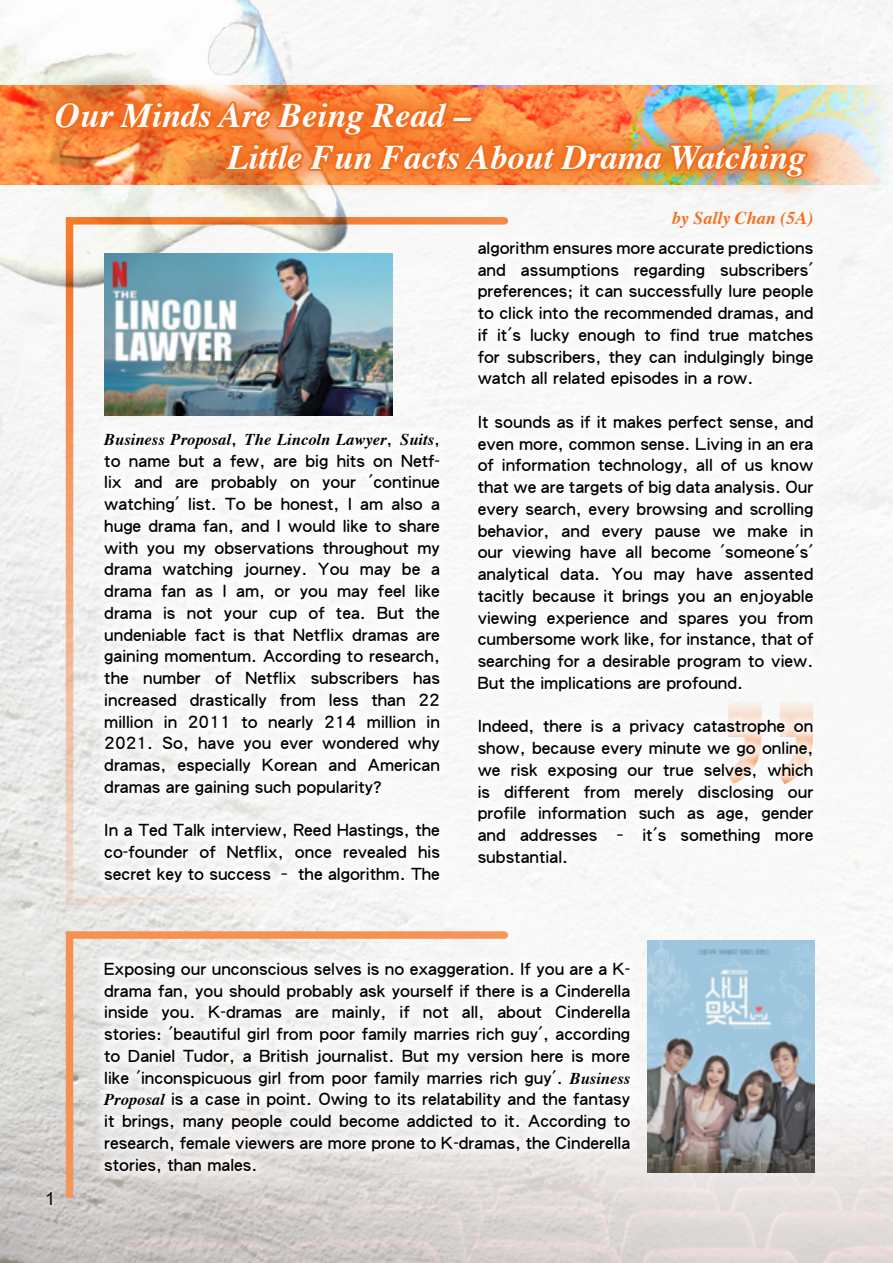
<style>
.page{position:relative;width:893px;height:1263px;background:#fff}
.page>*{position:absolute;margin:0;border:0;box-sizing:border-box;transform-origin:0 0}
.t1{font:italic 700 34.5px/41.4px "Times";color:#fff}
.t2{font:italic 700 18px "Times";color:#f36f20}
.t3{font:18px "Arial";color:#000}
.t4{font:16.5px/21.8px "Li Hei Pro";color:#000;text-align:justify}
.t5{font:italic 700 16.5px "Times";color:#000}
.s1{font-family:"Li Hei Pro";font-weight:400;font-style:normal}
.s2{font-family:"Times";font-weight:700;font-style:italic}
</style>
<div class="page">
<img style="left:0;top:207px;width:893px;height:1056px">
<div style="left:95px;top:424px;width:354px;height:468px;background:#fff"></div>
<div style="left:468px;top:231px;width:356px;height:640px;background:#fff"></div>
<div style="left:95px;top:952px;width:544px;height:231px;background:#fff"></div>
<img style="left:647px;top:941px;width:168px;height:231px">
<img style="left:0;top:0;width:508px;height:414px">
<img style="left:104px;top:253px;width:289px;height:162px">
<img style="left:429px;top:0;width:464px;height:207px">
<svg style="left:66px;top:931px;width:442px;height:266px"></svg>
<svg style="left:31px;top:77px;width:799px;height:125px;fill:#f7f4f3"></svg>
<img style="left:51px;top:73px;width:759px;height:120px">
<h1 class="t1" style="left:228px;top:92px;width:579px;text-indent:-172px">Our Minds Are Being Read –<br>Little Fun Facts About Drama Watching</h1>
<p class="t5" style="left:104px;top:424px;width:337px">Business Proposal<span class="s1">,</span> The Lincoln Lawyer<span class="s1">,</span> Suits<span class="s1">,</span></p>
<p class="t4" style="left:104px;top:450px;width:337px">to name but a few, are big hits on Netf&shy;lix and are probably on your 'continue watching' list. To be honest, I am also a huge drama fan, and I would like to share with you my observations throughout my drama watching journey. You may be a drama fan as I am, or you may feel like drama is not your cup of tea. But the undeniable fact is that Netflix dramas are gaining momentum. According to research, the number of Netflix subscribers has increased drastically from less than 22 million in 2011 to nearly 214 million in 2021. So, have you ever wondered why dramas, especially Korean and American dramas are gaining such popularity?</p>
<p class="t4" style="left:104px;top:820px;width:337px">In a Ted Talk interview, Reed Hastings, the co-founder of Netflix, once revealed his secret key to success – the algorithm. The</p>
<p class="t2" style="left:672px;top:201px;width:143px">by Sally Chan (5A)</p>
<p class="t4" style="left:478px;top:237px;width:337px">algorithm ensures more accurate predictions and assumptions regarding subscribers' preferences; it can successfully lure people to click into the recommended dramas, and if it's lucky enough to find true matches for subscribers, they can indulgingly binge watch all related episodes in a row.</p>
<p class="t4" style="left:478px;top:411px;width:337px">It sounds as if it makes perfect sense, and even more, common sense. Living in an era of information technology, all of us know that we are targets of big data analysis. Our every search, every browsing and scrolling behavior, and every pause we make in our viewing have all become 'someone's' analytical data. You may have assented tacitly because it brings you an enjoyable viewing experience and spares you from cumbersome work like, for instance, that of searching for a desirable program to view.<br>But the implications are profound.</p>
<p class="t4" style="left:478px;top:716px;width:337px">Indeed, there is a privacy catastrophe on show, because every minute we go online, we risk exposing our true selves, which is different from merely disclosing our profile information such as age, gender and addresses – it's something more substantial.</p>
<p class="t3" style="left:45px;top:1186px;width:12px">1</p>
<p class="t4" style="left:104px;top:958px;width:528px">Exposing our unconscious selves is no exaggeration. If you are a K&shy;drama fan, you should probably ask yourself if there is a Cinderella inside you. K-dramas are mainly, if not all, about Cinderella stories: 'beautiful girl from poor family marries rich guy', according to Daniel Tudor, a British journalist. But my version here is more like 'inconspicuous girl from poor family marries rich guy'. <span class="s2">Business Proposal</span> is a case in point. Owing to its relatability and the fantasy it brings, many people could become addicted to it. According to research, female viewers are more prone to K-dramas, the Cinderella stories, than males.</p>
</div>
